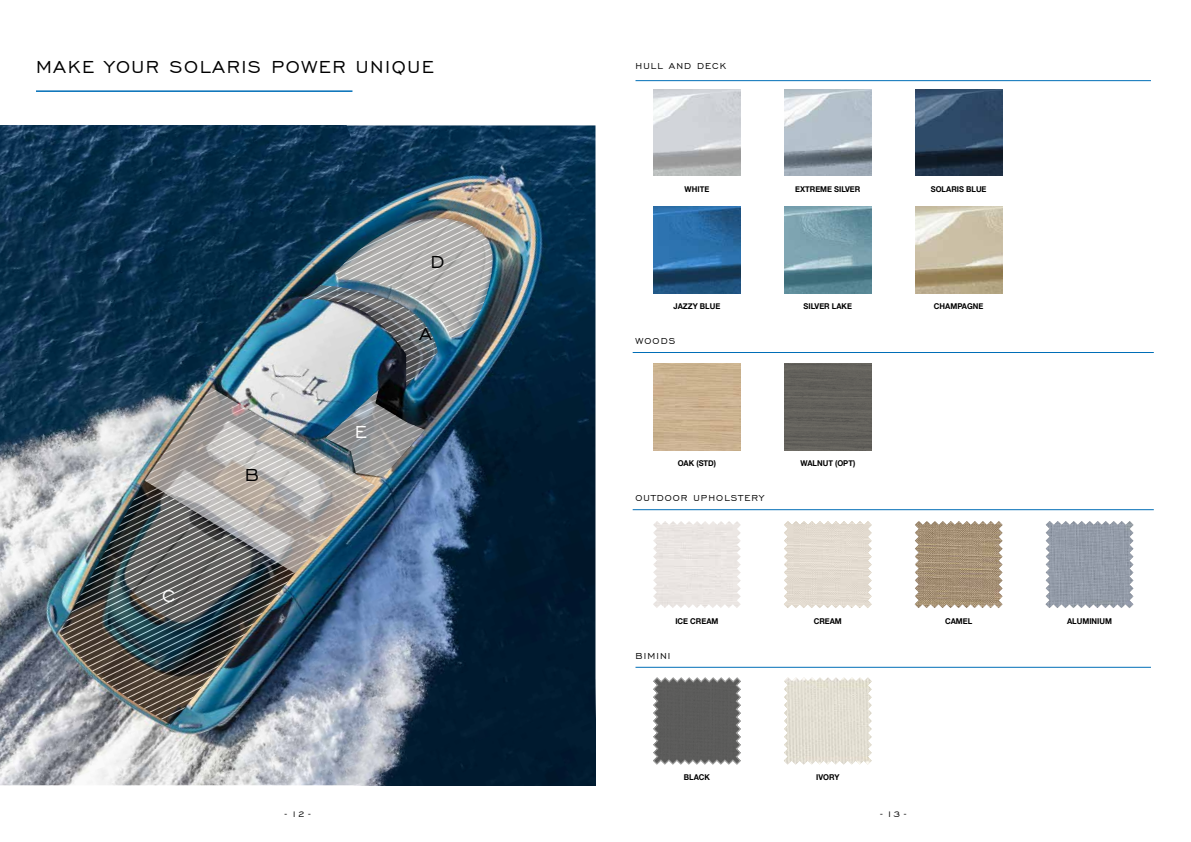
<style>
.page{position:relative;width:1191px;height:842px;background:#fff}
.page>*{position:absolute;margin:0;border:0;box-sizing:border-box;transform-origin:0 0}
.t1{font:22px "Engravers Gothic BT";letter-spacing:.07em;color:#000}
.t2{font:22px "Engravers Gothic BT";color:#fff}
.t3{font:11px "Engravers Gothic BT";letter-spacing:.1em;color:#000}
.t4{font:10.5px "Engravers Gothic BT";color:#000}
.t5{font:700 8px "Helvetica Neue";color:#000;scale:.95 1}
</style>
<div class="page">
<img style="left:0;top:125px;width:595px;height:660px">
<img style="left:337px;top:603px;width:258px;height:182px">
<img style="left:0;top:125px;width:357px;height:166px">
<img style="left:60px;top:217px;width:433px;height:508px">
<hr style="left:36px;top:90px;width:316px;height:2px;background:#006eb7">
<hr style="left:635px;top:80px;width:516px;height:1px;background:#006eb7">
<img style="left:653px;top:89px;width:87px;height:87px">
<img style="left:784px;top:89px;width:87px;height:87px">
<img style="left:915px;top:89px;width:87px;height:87px">
<img style="left:653px;top:207px;width:87px;height:86px">
<img style="left:784px;top:207px;width:87px;height:86px">
<img style="left:915px;top:207px;width:87px;height:86px">
<hr style="left:632px;top:352px;width:521px;height:1px;background:#006eb7">
<div style="left:784px;top:364px;width:87px;height:87px;background:#63615c"></div>
<hr style="left:632px;top:509px;width:521px;height:1px;background:#006eb7">
<img style="left:653px;top:521px;width:88px;height:87px">
<img style="left:784px;top:521px;width:87px;height:87px">
<img style="left:914px;top:521px;width:88px;height:87px">
<img style="left:1045px;top:521px;width:88px;height:87px">
<hr style="left:635px;top:667px;width:516px;height:1px;background:#006eb7">
<svg style="left:653px;top:677px;width:88px;height:88px;background:#6d6d6c"></svg>
<img style="left:784px;top:677px;width:87px;height:88px">
<h1 class="t1" style="left:36px;top:55px;width:399px">MAKE YOUR SOLARIS POWER UNIQUE</h1>
<h2 class="t3" style="left:635px;top:60px;width:92px">HULL AND DECK</h2>
<h1 class="t2" style="left:162px;top:584px;width:15px">C</h1>
<h1 class="t1" style="left:245px;top:463px;width:16px">B</h1>
<h1 class="t2" style="left:355px;top:420px;width:14px">E</h1>
<h1 class="t1" style="left:430px;top:249px;width:15px">D</h1>
<h1 class="t1" style="left:419px;top:321px;width:14px">A</h1>
<p class="t5" style="left:684px;top:183px;width:27px">WHITE</p>
<p class="t5" style="left:795px;top:183px;width:70px">EXTREME SILVER</p>
<p class="t5" style="left:930px;top:183px;width:60px">SOLARIS BLUE</p>
<p class="t5" style="left:673px;top:300px;width:51px">JAZZY BLUE</p>
<p class="t5" style="left:803px;top:300px;width:52px">SILVER LAKE</p>
<p class="t5" style="left:934px;top:300px;width:54px">CHAMPAGNE</p>
<h2 class="t3" style="left:635px;top:335px;width:41px">WOODS</h2>
<p class="t5" style="left:677px;top:457px;width:42px">OAK (STD)</p>
<p class="t5" style="left:800px;top:457px;width:59px">WALNUT (OPT)</p>
<h2 class="t3" style="left:635px;top:492px;width:130px">OUTDOOR UPHOLSTERY</h2>
<p class="t5" style="left:675px;top:615px;width:47px">ICE CREAM</p>
<p class="t5" style="left:813px;top:615px;width:31px">CREAM</p>
<p class="t5" style="left:945px;top:615px;width:30px">CAMEL</p>
<p class="t5" style="left:1067px;top:615px;width:49px">ALUMINIUM</p>
<h2 class="t3" style="left:635px;top:649px;width:36px">BIMINI</h2>
<p class="t5" style="left:684px;top:771px;width:29px">BLACK</p>
<p class="t5" style="left:816px;top:771px;width:26px">IVORY</p>
<h3 class="t4" style="left:284px;top:809px;width:28px">- 12 -</h3>
<h3 class="t4" style="left:880px;top:809px;width:28px">- 13 -</h3>
</div>
